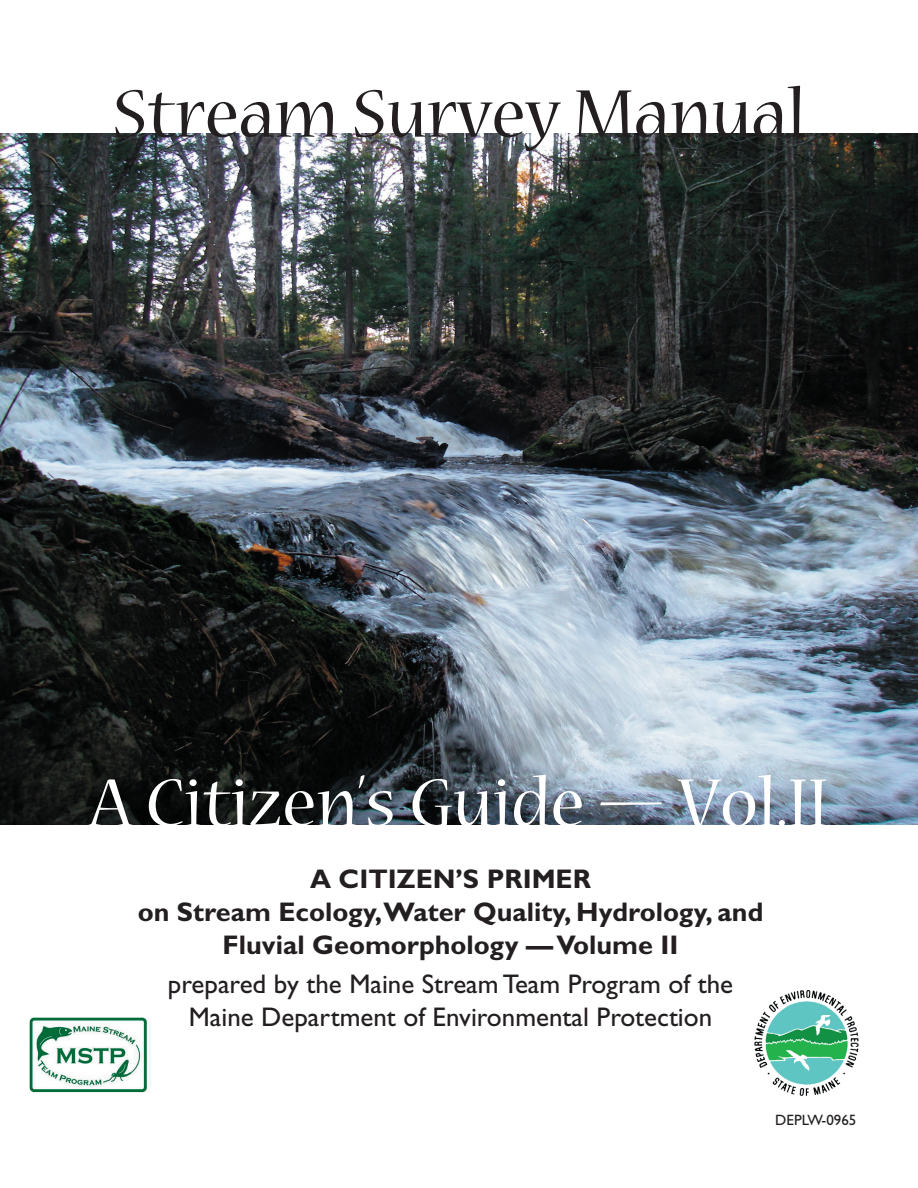
<style>
.page{position:relative;width:918px;height:1188px;background:#fff}
.page>*{position:absolute;margin:0;border:0;box-sizing:border-box;transform-origin:0 0}
.t1{font:75px "Nueva MM 330 475";color:#fff}
.t2{font:75px "Nueva MM 330 475";color:#231f20}
.t3{font:700 27px/33px "Gill Sans";color:#231f20;text-align:center}
.t4{font:27px/33px "Gill Sans";color:#231f20;text-align:center}
.t5{font:15px "Gill Sans";color:#231f20}
</style>
<div class="page">
<img style="left:0;top:133px;width:918px;height:691px">
<img style="left:29px;top:1017px;width:119px;height:76px">
<img style="left:755px;top:990px;width:104px;height:106px">
<h1 class="t2" style="left:113px;top:80px;width:694px">Stream Survey Manual</h1>
<h1 class="t1" style="left:90px;top:770px;width:740px">A Citizen’s Guide — Vol.II</h1>
<p class="t3" style="left:138px;top:862px;width:627px">A CITIZEN’S PRIMER<br>on Stream Ecology,Water Quality, Hydrology, and<br>Fluvial Geomorphology — Volume II</p>
<p class="t4" style="left:168px;top:968px;width:567px">prepared by the Maine Stream Team Program of the<br>Maine Department of Environmental Protection</p>
<p class="t5" style="left:775px;top:1111px;width:83px">DEPLW-0965</p>
</div>
